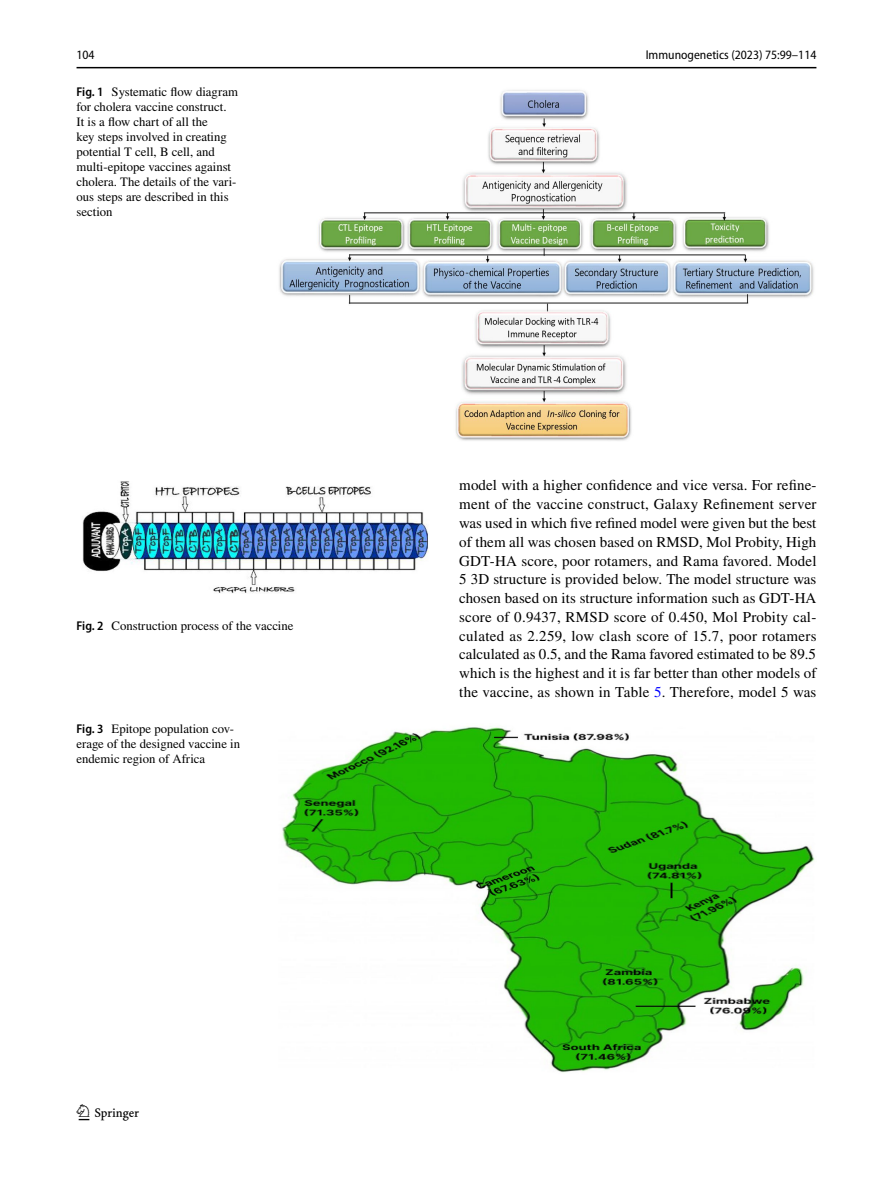
<style>
.page{position:relative;width:893px;height:1187px;background:#fff}
.page>*{position:absolute;margin:0;border:0;box-sizing:border-box;transform-origin:0 0}
.t1{font:22.5px "Springnew Regular 2";color:#000}
.t2{font:15px/18.8px "STIX";letter-spacing:.01em;color:#000;text-align:justify}
.t3{font:12.75px/15px "STIX";color:#000}
.t4{font:semi-condensed 12.75px "Myriad Pro";color:#000}
.s1{font-family:"Myriad Pro";font-weight:600;font-stretch:semi-condensed}
.s2{color:#00f}
</style>
<div class="page">
<hr style="left:77px;top:67px;width:739px;height:1px;background:#000">
<img style="left:279px;top:90px;width:535px;height:351px">
<img style="left:82px;top:481px;width:347px;height:112px">
<img style="left:282px;top:726px;width:533px;height:347px">
<p class="t4" style="left:77px;top:48px;width:20px">104</p>
<p class="t4" style="left:646px;top:48px;width:172px">Immunogenetics (2023) 75:99–114</p>
<p class="t3" style="left:77px;top:85px;width:163px"><span class="s1">Fig. 1</span> Systematic flow diagram for cholera vaccine construct.<br>It is a flow chart of all the<br>key steps involved in creating potential T cell, B cell, and multi-epitope vaccines against cholera. The details of the vari&shy;ous steps are described in this section</p>
<p class="t3" style="left:77px;top:618px;width:219px"><span class="s1">Fig. 2</span> Construction process of the vaccine</p>
<p class="t3" style="left:77px;top:722px;width:165px"><span class="s1">Fig. 3</span> Epitope population cov&shy;erage of the designed vaccine in endemic region of Africa</p>
<h1 class="t1" style="left:79px;top:1104px;width:62px">1 3</h1>
<p class="t2" style="left:459px;top:477px;width:359px">model with a higher confidence and vice versa. For refine&shy;ment of the vaccine construct, Galaxy Refinement server was used in which five refined model were given but the best of them all was chosen based on RMSD, Mol Probity, High GDT-HA score, poor rotamers, and Rama favored. Model 5 3D structure is provided below. The model structure was chosen based on its structure information such as GDT-HA score of 0.9437, RMSD score of 0.450, Mol Probity cal&shy;culated as 2.259, low clash score of 15.7, poor rotamers calculated as 0.5, and the Rama favored estimated to be 89.5 which is the highest and it is far better than other models of the vaccine, as shown in Table <span class="s2">5</span>. Therefore, model 5 was</p>
</div>
